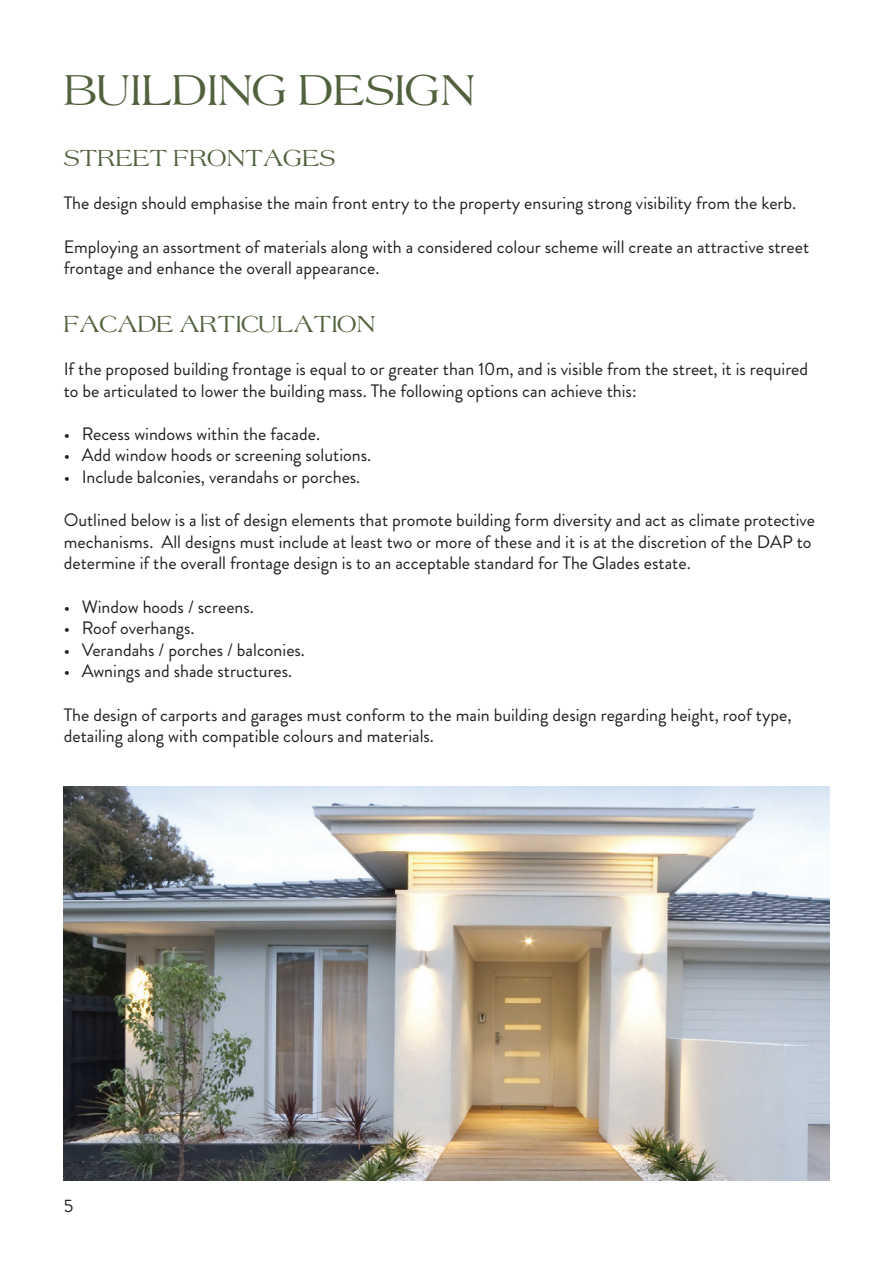
<style>
.page{position:relative;width:893px;height:1263px;background:#fff}
.page>*{position:absolute;margin:0;border:0;box-sizing:border-box;transform-origin:0 0}
.t1{font:39px "Americana";color:#51613e}
.t2{font:21px "Americana";color:#51613e}
.t3{font:18px/21.6px "Brandon Grotesque";color:#231f20}
</style>
<div class="page">
<img style="left:64px;top:786px;width:765px;height:394px">
<h1 class="t1" style="left:64px;top:64px;width:413px">BUILDING DESIGN</h1>
<p class="t2" style="left:64px;top:144px;width:273px">STREET FRONTAGES</p>
<p class="t3" style="left:64px;top:193px;width:734px">The design should emphasise the main front entry to the property ensuring strong visibility from the kerb.</p>
<p class="t3" style="left:64px;top:236px;width:747px">Employing an assortment of materials along with a considered colour scheme will create an attractive street frontage and enhance the overall appearance.</p>
<p class="t2" style="left:64px;top:309px;width:313px">FACADE ARTICULATION</p>
<p class="t3" style="left:64px;top:358px;width:746px">If the proposed building frontage is equal to or greater than 10m, and is visible from the street, it is required to be articulated to lower the building mass. The following options can achieve this:</p>
<p class="t3" style="left:64px;top:423px;width:258px">• Recess windows within the facade.</p>
<p class="t3" style="left:64px;top:445px;width:309px">• Add window hoods or screening solutions.</p>
<p class="t3" style="left:64px;top:466px;width:298px">• Include balconies, verandahs or porches.</p>
<p class="t3" style="left:64px;top:509px;width:753px">Outlined below is a list of design elements that promote building form diversity and act as climate protective mechanisms. All designs must include at least two or more of these and it is at the discretion of the DAP to determine if the overall frontage design is to an acceptable standard for The Glades estate.</p>
<p class="t3" style="left:64px;top:596px;width:192px">• Window hoods / screens.</p>
<p class="t3" style="left:64px;top:617px;width:132px">• Roof overhangs.</p>
<p class="t3" style="left:64px;top:639px;width:243px">• Verandahs / porches / balconies.</p>
<p class="t3" style="left:64px;top:661px;width:230px">• Awnings and shade structures.</p>
<p class="t3" style="left:64px;top:704px;width:729px">The design of carports and garages must conform to the main building design regarding height, roof type, detailing along with compatible colours and materials.</p>
<p class="t3" style="left:64px;top:1195px;width:11px">5</p>
</div>
